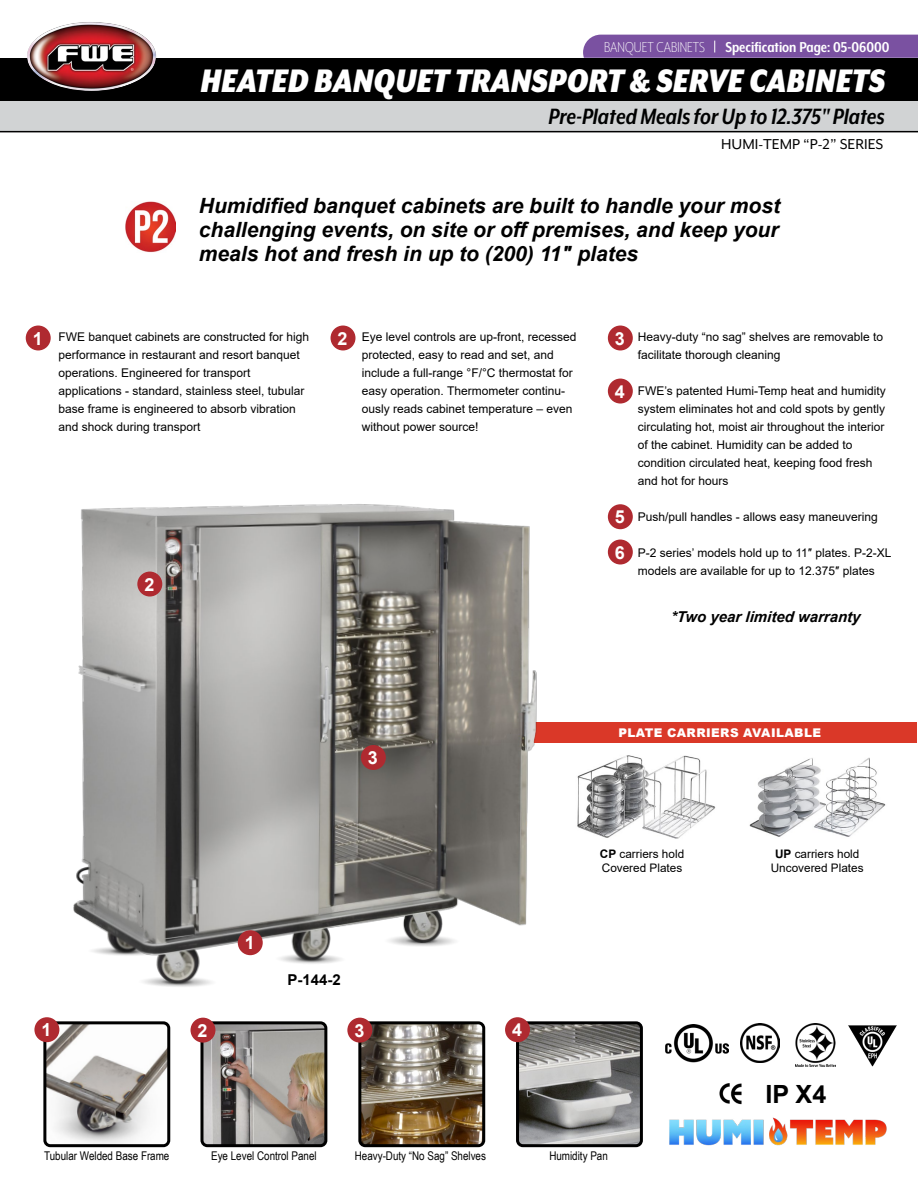
<style>
.page{position:relative;width:918px;height:1188px;background:#fff}
.page>*{position:absolute;margin:0;border:0;box-sizing:border-box;transform-origin:0 0}
.t1{font:italic 900 37.5px "Mr Eaves XL Mod Nar OT";color:#fff}
.t2{font:italic 700 25.5px "Mr Eaves XL Mod Nar OT";color:#000101}
.t3{font:700 25.05px "Arial";color:#000}
.t4{font:italic 700 21px/24px "Arial";color:#000;text-align:justify}
.t5{font:700 18px/35.2px "Arial";color:#fff}
.t6{font:700 16.5px "Mr Eaves XL Mod Nar OT";color:#fff}
.t7{font:16.5px "Mr Eaves Mod OT";color:#000}
.t8{font:italic 700 15px "Arial";color:#000}
.t9{font:700 15px "Arial";color:#000}
.t10{font:12px/18px "Arial";color:#000}
.t11{font:12px "Arial Narrow";color:#000}
.t12{font:900 12px "Arial";letter-spacing:.035em;color:#fff}
.t13{font:11.7px/14.1px "Arial";color:#000}
.s1{font-weight:300}
.s2{font-weight:700}
</style>
<div class="page">
<div style="left:493px;top:722px;width:424px;height:20px;background:#da3828"></div>
<img style="left:73px;top:504px;width:472px;height:483px">
<div style="left:26px;top:326px;width:25px;height:24px;background:#af2a30;border-radius:50%"></div>
<div style="left:238px;top:930px;width:25px;height:25px;background:#af2a30;border-radius:50%"></div>
<div style="left:331px;top:326px;width:25px;height:24px;background:#af2a30;border-radius:50%"></div>
<div style="left:608px;top:326px;width:25px;height:24px;background:#af2a30;border-radius:50%"></div>
<div style="left:608px;top:379px;width:25px;height:25px;background:#af2a30;border-radius:50%"></div>
<div style="left:608px;top:504px;width:25px;height:25px;background:#af2a30;border-radius:50%"></div>
<div style="left:608px;top:540px;width:25px;height:24px;background:#af2a30;border-radius:50%"></div>
<div style="left:137px;top:572px;width:25px;height:25px;background:#af2a30;border-radius:50%"></div>
<div style="left:361px;top:745px;width:25px;height:25px;background:#af2a30;border-radius:50%"></div>
<img style="left:362px;top:1025px;width:119px;height:118px">
<div style="left:358px;top:1021px;width:127px;height:126px;border:3px solid #000;border-radius:5px"></div>
<img style="left:520px;top:1025px;width:119px;height:118px">
<div style="left:516px;top:1021px;width:127px;height:126px;border:3px solid #000;border-radius:5px"></div>
<img style="left:47px;top:1025px;width:122px;height:121px">
<div style="left:43px;top:1021px;width:127px;height:126px;border:3px solid #000;border-radius:5px"></div>
<div style="left:347px;top:1018px;width:25px;height:25px;background:#af2a30;border-radius:50%"></div>
<div style="left:505px;top:1017px;width:25px;height:25px;background:#af2a30;border-radius:50%"></div>
<div style="left:34px;top:1017px;width:25px;height:25px;background:#af2a30;border-radius:50%"></div>
<img style="left:204px;top:1025px;width:122px;height:121px">
<div style="left:200px;top:1021px;width:127px;height:126px;border:3px solid #000;border-radius:5px"></div>
<div style="left:191px;top:1018px;width:24px;height:25px;background:#af2a30;border-radius:50%"></div>
<img style="left:125px;top:201px;width:50px;height:51px">
<div style="left:0;top:100px;width:918px;height:31px;background:#d1d3d4"></div>
<div style="left:0;top:58px;width:918px;height:42px;background:#000"></div>
<hr style="left:0;top:131px;width:918px;height:1px;background:#000">
<img style="left:27px;top:22px;width:129px;height:69px">
<img style="left:27px;top:22px;width:129px;height:69px;border-radius:50%">
<div style="left:583px;top:35px;width:335px;height:23px;background:#7a51a1"></div>
<svg style="left:795px;top:1038px;width:41px;height:29px"></svg>
<img style="left:796px;top:1024px;width:39px;height:42px">
<img style="left:740px;top:1024px;width:40px;height:38px">
<img style="left:719px;top:1083px;width:23px;height:22px">
<img style="left:666px;top:1024px;width:62px;height:38px">
<img style="left:669px;top:1117px;width:218px;height:29px">
<img style="left:848px;top:1025px;width:49px;height:42px">
<img style="left:577px;top:755px;width:139px;height:84px">
<img style="left:749px;top:757px;width:137px;height:80px">
<h3 class="t6" style="left:604px;top:39px;width:287px"><span class="s1">BANQUET CABINETS</span> Specification Page: 05-06000</h3>
<h1 class="t1" style="left:200px;top:62px;width:686px">HEATED BANQUET TRANSPORT &amp; SERVE CABINETS</h1>
<h2 class="t2" style="left:549px;top:103px;width:338px">Pre-Plated Meals for Up to 12.375" Plates</h2>
<h3 class="t7" style="left:721px;top:135px;width:164px">HUMI-TEMP “P-2” SERIES</h3>
<h3 class="t4" style="left:199px;top:195px;width:583px">Humidified banquet cabinets are built to handle your most challenging events, on site or off premises, and keep your meals hot and fresh in up to (200) 11″ plates</h3>
<h3 class="t5" style="left:33px;top:321px;width:12px">1</h3>
<h3 class="t5" style="left:338px;top:321px;width:12px">2</h3>
<h3 class="t5" style="left:615px;top:321px;width:12px">3</h3>
<h3 class="t5" style="left:615px;top:374px;width:12px">4</h3>
<p class="t10" style="left:58px;top:328px;width:252px">FWE banquet cabinets are constructed for high performance in restaurant and resort banquet operations. Engineered for transport applications - standard, stainless steel, tubular base frame is engineered to absorb vibration and shock during transport</p>
<p class="t10" style="left:362px;top:328px;width:216px">Eye level controls are up-front, recessed protected, easy to read and set, and include a full-range °F/°C thermostat for easy operation. Thermometer continu&shy;ously reads cabinet temperature – even without power source!</p>
<h3 class="t5" style="left:144px;top:567px;width:12px">2</h3>
<h3 class="t5" style="left:615px;top:500px;width:12px">5<br>6</h3>
<p class="t10" style="left:638px;top:328px;width:247px">Heavy-duty “no sag” shelves are removable to facilitate thorough cleaning</p>
<p class="t10" style="left:638px;top:382px;width:249px">FWE’s patented Humi-Temp heat and humidity system eliminates hot and cold spots by gently circulating hot, moist air throughout the interior of the cabinet. Humidity can be added to condition circulated heat, keeping food fresh and hot for hours</p>
<p class="t10" style="left:638px;top:508px;width:242px">Push/pull handles - allows easy maneuvering</p>
<p class="t10" style="left:638px;top:544px;width:255px">P-2 series’ models hold up to 11″ plates. P-2-XL models are available for up to 12.375″ plates</p>
<p class="t8" style="left:671px;top:606px;width:191px">*Two year limited warranty</p>
<h3 class="t5" style="left:368px;top:740px;width:12px">3</h3>
<h3 class="t5" style="left:245px;top:926px;width:12px">1</h3>
<p class="t9" style="left:287px;top:969px;width:55px">P-144-2</p>
<p class="t12" style="left:618px;top:724px;width:204px">PLATE CARRIERS AVAILABLE</p>
<p class="t13" style="left:600px;top:847px;width:86px"><span class="s2">CP</span> carriers hold<br>Covered Plates</p>
<p class="t13" style="left:771px;top:847px;width:94px;text-align:center"><span class="s2">UP</span> carriers hold<br>Uncovered Plates</p>
<h3 class="t5" style="left:41px;top:1013px;width:12px">1</h3>
<h3 class="t5" style="left:354px;top:1013px;width:12px">3</h3>
<h3 class="t5" style="left:512px;top:1013px;width:12px">4</h3>
<h3 class="t5" style="left:198px;top:1013px;width:12px">2</h3>
<p class="t11" style="left:44px;top:1147px;width:127px">Tubular Welded Base Frame</p>
<p class="t11" style="left:355px;top:1147px;width:133px">Heavy-Duty “No Sag” Shelves</p>
<p class="t11" style="left:549px;top:1147px;width:60px">Humidity Pan</p>
<p class="t11" style="left:211px;top:1147px;width:107px">Eye Level Control Panel</p>
<h3 class="t3" style="left:765px;top:1076px;width:62px">IP X4</h3>
</div>
